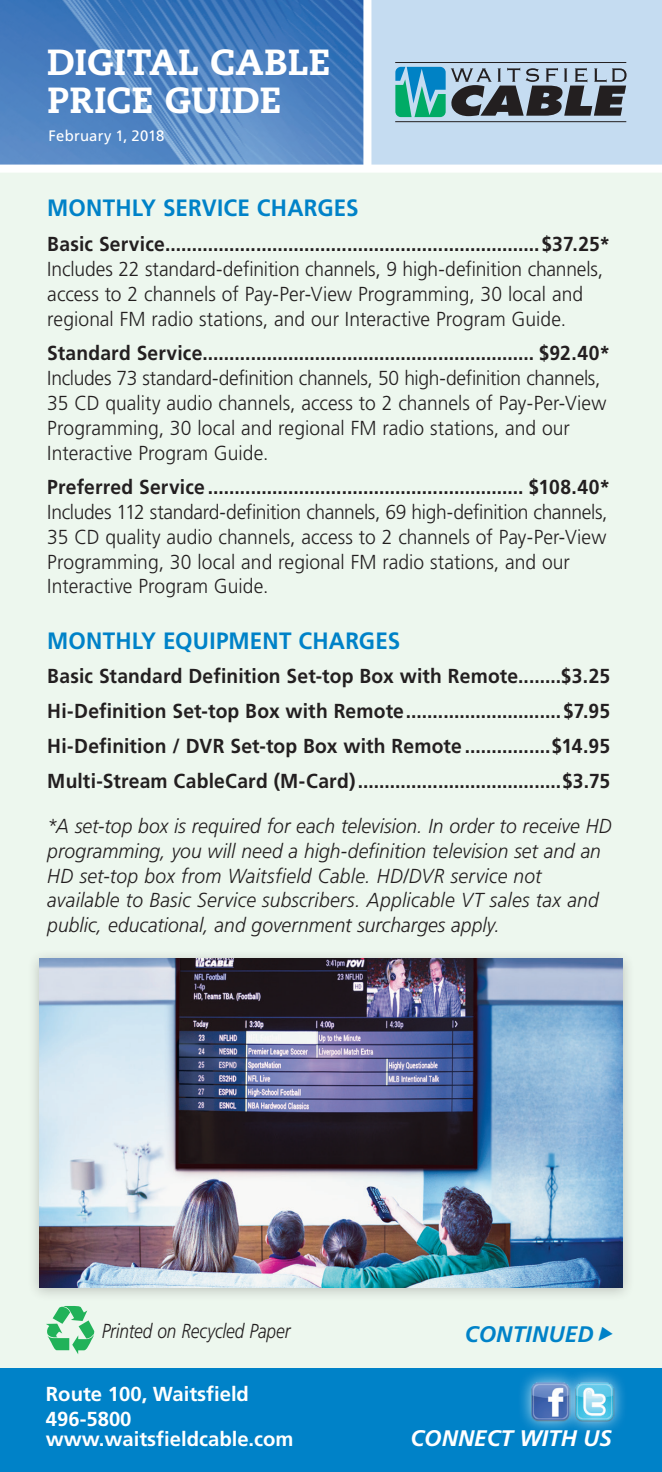
<style>
.page{position:relative;width:662px;height:1472px;background:#fff}
.page>*{position:absolute;margin:0;border:0;box-sizing:border-box;transform-origin:0 0}
.t1{font:800 36.23px/38.2px "Caecilia LT Std";letter-spacing:.01em;color:#fff}
.t2{font:700 23.62px "Frutiger";letter-spacing:.01em;color:#0082c8;scale:.95 1}
.t3{font:italic 700 22.5px "Frutiger";color:#fff}
.t4{font:italic 700 22.5px "Frutiger";letter-spacing:.005em;color:#0082c8}
.t5{font:300 20.25px/24.8px "Frutiger";color:#231f20;scale:.95 1}
.t6{font:700 20.25px/34.9px "Frutiger";letter-spacing:.01em;color:#231f20;text-align:justify;scale:.95 1}
.t7{font:italic 300 20.25px/24.8px "Frutiger";letter-spacing:.005em;color:#231f20;scale:.95 1}
.t8{font:700 20.25px/24.8px "Frutiger";color:#fff}
.t9{font:italic 300 20.25px "Frutiger";letter-spacing:.005em;color:#231f20;scale:.85 1}
.t10{font:15.08px "Frutiger";letter-spacing:.01em;color:#fff}
</style>
<div class="page">
<div style="left:0;top:0;width:662px;height:1413px;background:#edf7ee"></div>
<img style="left:0;top:0;width:363px;height:165px">
<div style="left:367px;top:0;width:295px;height:166px;background:#c5dcf1"></div>
<div style="left:363px;top:0;width:8px;height:172px;background:#fff"></div>
<div style="left:0;top:165px;width:662px;height:8px;background:#fff"></div>
<div style="left:0;top:1368px;width:662px;height:104px;background:#0082c8"></div>
<div style="left:27px;top:948px;width:607px;height:354px;background:#231f20;opacity:.25"></div>
<img style="left:39px;top:958px;width:583px;height:329px">
<svg style="left:395px;top:67px;width:231px;height:50px"></svg>
<hr style="left:395px;top:62px;width:231px;height:1px;background:#231f20">
<hr style="left:395px;top:121px;width:231px;height:1px;background:#231f20">
<svg style="left:46px;top:1306px;width:48px;height:48px"></svg>
<div style="left:517px;top:1368px;width:66px;height:67px;background:#fff;opacity:.75"></div>
<img style="left:530px;top:1382px;width:31px;height:40px">
<div style="left:561px;top:1368px;width:66px;height:67px;background:#fff;opacity:.75"></div>
<img style="left:574px;top:1382px;width:40px;height:40px">
<svg style="left:0;top:0;width:8px;height:8px"></svg>
<h1 class="t1" style="left:47px;top:43px;width:284px">DIGITAL CABLE<br>PRICE GUIDE</h1>
<p class="t10" style="left:49px;top:127px;width:117px">February 1, 2018</p>
<p class="t2" style="left:47px;top:194px;width:329px">MONTHLY SERVICE CHARGES</p>
<p class="t6" style="left:47px;top:227px;width:594px">Basic Service......................................................................$37.25*</p>
<p class="t5" style="left:47px;top:257px;width:586px">Includes 22 standard-definition channels, 9 high-definition channels, access to 2 channels of Pay-Per-View Programming, 30 local and regional FM radio stations, and our Interactive Program Guide.</p>
<p class="t6" style="left:47px;top:336px;width:594px">Standard Service.............................................................. $92.40*</p>
<p class="t5" style="left:47px;top:366px;width:589px">Includes 73 standard-definition channels, 50 high-definition channels, 35 CD quality audio channels, access to 2 channels of Pay-Per-View Programming, 30 local and regional FM radio stations, and our Interactive Program Guide.</p>
<p class="t6" style="left:47px;top:470px;width:594px">Preferred Service ........................................................... $108.40*</p>
<p class="t5" style="left:47px;top:500px;width:591px">Includes 112 standard-definition channels, 69 high-definition channels, 35 CD quality audio channels, access to 2 channels of Pay-Per-View Programming, 30 local and regional FM radio stations, and our Interactive Program Guide.</p>
<p class="t2" style="left:47px;top:626px;width:373px">MONTHLY EQUIPMENT CHARGES</p>
<p class="t6" style="left:47px;top:659px;width:594px">Basic Standard Definition Set-top Box with Remote........$3.25<br>Hi-Definition Set-top Box with Remote.............................$7.95<br>Hi-Definition / DVR Set-top Box with Remote ................$14.95<br>Multi-Stream CableCard (M-Card)......................................$3.75</p>
<p class="t7" style="left:47px;top:813px;width:595px">*A set-top box is required for each television. In order to receive HD programming, you will need a high-definition television set and an HD set-top box from Waitsfield Cable. HD/DVR service not available to Basic Service subscribers. Applicable VT sales tax and public, educational, and government surcharges apply.</p>
<p class="t9" style="left:102px;top:1319px;width:223px">Printed on Recycled Paper</p>
<p class="t8" style="left:46px;top:1381px;width:204px">Route 100, Waitsfield<br>496-5800</p>
<p class="t8" style="left:46px;top:1426px;width:249px">www.waitsfieldcable.com</p>
<p class="t4" style="left:465px;top:1320px;width:130px">CONTINUED</p>
<p class="t3" style="left:410px;top:1424px;width:203px">CONNECT WITH US</p>
</div>
